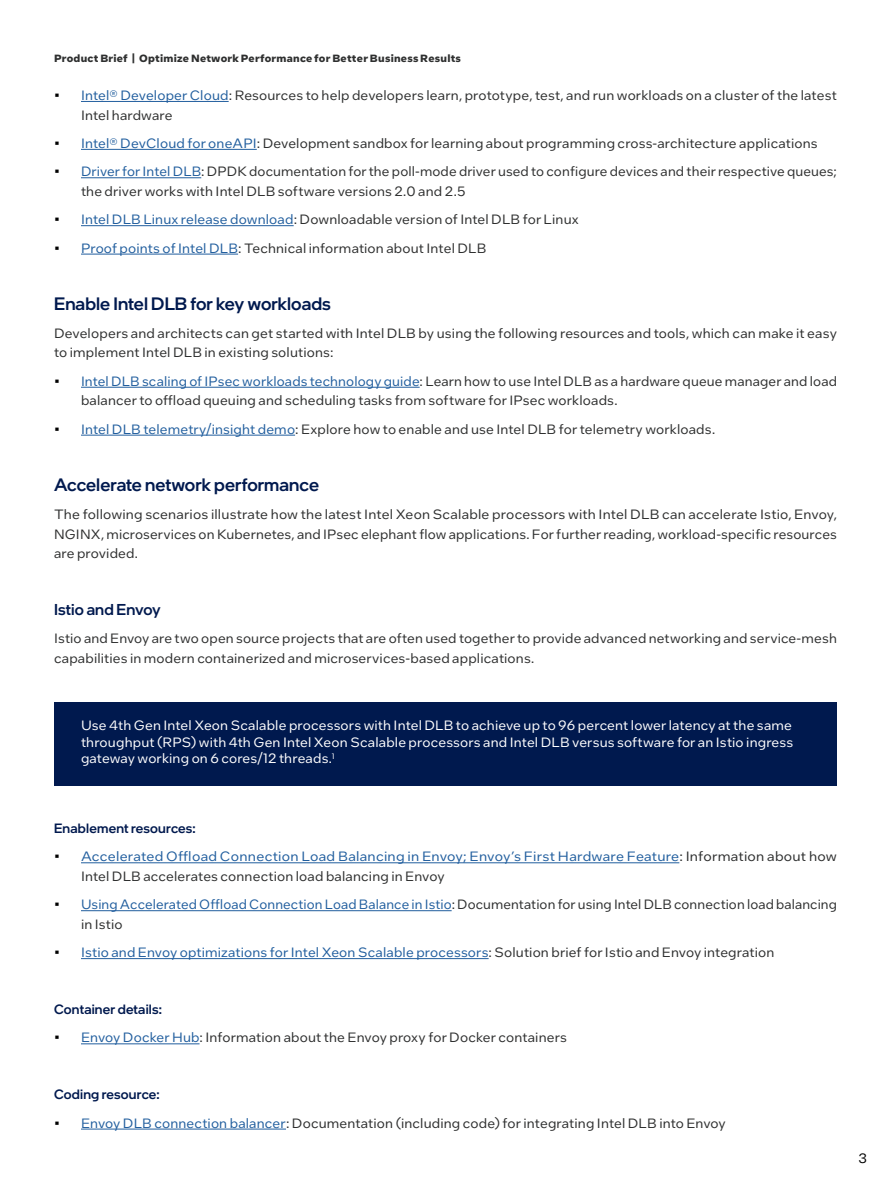
<style>
.page{position:relative;width:891px;height:1188px;background:#fff}
.page>*{position:absolute;margin:0;border:0;box-sizing:border-box;transform-origin:0 0}
.t1{font:500 18px "Intel One Display";color:#00194e}
.t2{font:500 15.75px "Intel One Display";letter-spacing:.005em;color:#00194e}
.t3{font:13.5px/19.5px "Intel One Text";letter-spacing:.01em;color:#2e2f2f}
.t4{font:13.5px/19.5px "Intel One Text";letter-spacing:.01em;color:#215e9e}
.t5{font:13.5px/16.5px "Intel One Text";letter-spacing:.01em;color:#fff;text-align:justify}
.t6{font:500 13.5px "Intel One Display";letter-spacing:.015em;color:#00194e}
.t7{font:13.5px "Intel One Text";color:#000}
.t8{font:700 10.5px "Intel One Text";letter-spacing:.02em;color:#2e2f2f}
.s1{color:#000}
.s2{color:#215e9e}
.s3{color:#2e2f2f}
</style>
<div class="page">
<hr style="left:81px;top:101px;width:148px;height:1px;background:#215e9e">
<hr style="left:81px;top:149px;width:176px;height:1px;background:#215e9e">
<hr style="left:81px;top:177px;width:120px;height:1px;background:#215e9e">
<hr style="left:81px;top:225px;width:213px;height:1px;background:#215e9e">
<hr style="left:81px;top:254px;width:157px;height:1px;background:#215e9e">
<hr style="left:81px;top:387px;width:339px;height:1px;background:#215e9e">
<hr style="left:81px;top:435px;width:214px;height:1px;background:#215e9e">
<hr style="left:81px;top:862px;width:598px;height:1px;background:#215e9e">
<hr style="left:81px;top:910px;width:371px;height:1px;background:#215e9e">
<hr style="left:81px;top:958px;width:408px;height:1px;background:#215e9e">
<hr style="left:81px;top:1044px;width:119px;height:1px;background:#215e9e">
<hr style="left:81px;top:1129px;width:205px;height:1px;background:#215e9e">
<div style="left:54px;top:702px;width:783px;height:84px;background:#00194e"></div>
<p class="t8" style="left:54px;top:51px;width:409px">Product Brief | Optimize Network Performance for Better Business Results</p>
<p class="t3" style="left:81px;top:85px;width:757px;text-indent:-27px"><span class="s1">•</span> <span class="s2">Intel® Developer Cloud</span>: Resources to help developers learn, prototype, test, and run workloads on a cluster of the latest<br>Intel hardware</p>
<p class="t3" style="left:54px;top:133px;width:765px"><span class="s1">•</span> <span class="s2">Intel® DevCloud for oneAPI</span>: Development sandbox for learning about programming cross-architecture applications</p>
<p class="t3" style="left:81px;top:161px;width:758px;text-indent:-27px"><span class="s1">•</span> <span class="s2">Driver for Intel DLB</span>: DPDK documentation for the poll-mode driver used to configure devices and their respective queues; the driver works with Intel DLB software versions 2.0 and 2.5</p>
<p class="t3" style="left:54px;top:209px;width:526px"><span class="s1">•</span> <span class="s2">Intel DLB Linux release download</span>: Downloadable version of Intel DLB for Linux</p>
<p class="t3" style="left:54px;top:238px;width:434px"><span class="s1">•</span> <span class="s2">Proof points of Intel DLB</span>: Technical information about Intel DLB</p>
<h1 class="t1" style="left:54px;top:292px;width:278px">Enable Intel DLB for key workloads</h1>
<p class="t3" style="left:54px;top:323px;width:784px">Developers and architects can get started with Intel DLB by using the following resources and tools, which can make it easy to implement Intel DLB in existing solutions:</p>
<p class="t3" style="left:81px;top:371px;width:758px;text-indent:-27px"><span class="s1">•</span> <span class="s2">Intel DLB scaling of IPsec workloads technology guide</span>: Learn how to use Intel DLB as a hardware queue manager and load balancer to offload queuing and scheduling tasks from software for IPsec workloads.</p>
<p class="t3" style="left:54px;top:419px;width:663px"><span class="s1">•</span> <span class="s2">Intel DLB telemetry/insight demo</span>: Explore how to enable and use Intel DLB for telemetry workloads.</p>
<h1 class="t1" style="left:54px;top:473px;width:267px">Accelerate network performance</h1>
<p class="t3" style="left:54px;top:504px;width:785px;text-align:justify">The following scenarios illustrate how the latest Intel Xeon Scalable processors with Intel DLB can accelerate Istio, Envoy, NGINX, microservices on Kubernetes, and IPsec elephant flow applications. For further reading, workload-specific resources are provided.</p>
<p class="t2" style="left:54px;top:599px;width:108px">Istio and Envoy</p>
<p class="t3" style="left:54px;top:628px;width:784px">Istio and Envoy are two open source projects that are often used together to provide advanced networking and service-mesh capabilities in modern containerized and microservices-based applications.</p>
<p class="t5" style="left:81px;top:717px;width:714px">Use 4th Gen Intel Xeon Scalable processors with Intel DLB to achieve up to 96 percent lower latency at the same throughput (RPS) with 4th Gen Intel Xeon Scalable processors and Intel DLB versus software for an Istio ingress gateway working on 6 cores/12 threads.<sup>1</sup></p>
<p class="t6" style="left:54px;top:820px;width:143px">Enablement resources:</p>
<p class="t4" style="left:81px;top:846px;width:758px;text-indent:-27px"><span class="s1">•</span> Accelerated Offload Connection Load Balancing in Envoy; Envoy’s First Hardware Feature<span class="s3">: Information about how<br>Intel DLB accelerates connection load balancing in Envoy</span></p>
<p class="t3" style="left:81px;top:894px;width:758px;text-indent:-27px"><span class="s1">•</span> <span class="s2">Using Accelerated Offload Connection Load Balance in Istio</span>: Documentation for using Intel DLB connection load balancing in Istio</p>
<p class="t4" style="left:54px;top:942px;width:722px"><span class="s1">•</span> Istio and Envoy optimizations for Intel Xeon Scalable processors<span class="s3">: Solution brief for Istio and Envoy integration</span></p>
<p class="t6" style="left:54px;top:1001px;width:109px">Container details:</p>
<p class="t3" style="left:54px;top:1028px;width:515px"><span class="s1">•</span> <span class="s2">Envoy Docker Hub</span>: Information about the Envoy proxy for Docker containers</p>
<p class="t6" style="left:54px;top:1086px;width:107px">Coding resource:</p>
<p class="t3" style="left:54px;top:1113px;width:673px"><span class="s1">•</span> <span class="s2">Envoy DLB connection balancer</span>: Documentation (including code) for integrating Intel DLB into Envoy</p>
<p class="t7" style="left:858px;top:1150px;width:10px">3</p>
</div>
